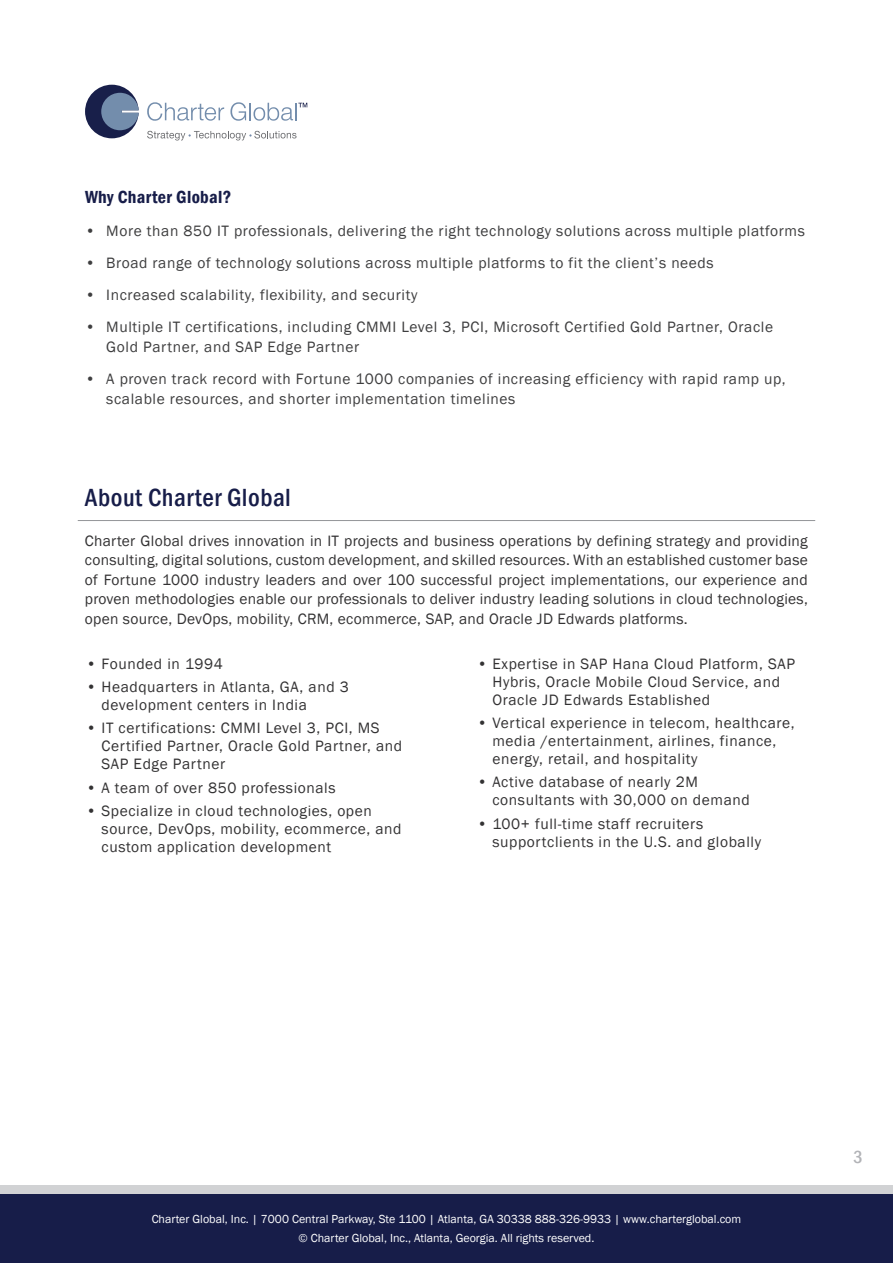
<style>
.page{position:relative;width:893px;height:1263px;background:#fff}
.page>*{position:absolute;margin:0;border:0;box-sizing:border-box;transform-origin:0 0}
.t1{font:500 condensed 25.5px "Franklin Gothic";letter-spacing:.02em;color:#171d49}
.t2{font:600 condensed 18px "Franklin Gothic";letter-spacing:.02em;color:#171d49}
.t3{font:500 condensed 18px "Franklin Gothic";color:#b2b3b7}
.t4{font:15.45px/18px "Franklin Gothic";letter-spacing:.04em;color:#333233}
.t5{font:15.45px/19.5px "Franklin Gothic";letter-spacing:.04em;color:#3e3e3f}
.t6{font:12px/19.5px "Franklin Gothic";color:#fff;text-align:center}
</style>
<div class="page">
<div style="left:0;top:1194px;width:893px;height:69px;background:#171d49"></div>
<div style="left:0;top:1185px;width:893px;height:9px;background:#d1d2d4"></div>
<div style="left:85px;top:85px;width:54px;height:53px;background:#181f4a;border-radius:26px"></div>
<div style="left:101px;top:93px;width:38px;height:37px;background:#738dac;border-radius:18px"></div>
<svg style="left:147px;top:102px;width:77px;height:19px"></svg>
<svg style="left:230px;top:102px;width:77px;height:19px"></svg>
<svg style="left:147px;top:131px;width:150px;height:10px"></svg>
<hr style="left:78px;top:520px;width:737px;height:1px;background:#939598">
<p class="t2" style="left:85px;top:185px;width:148px">Why Charter Global?</p>
<p class="t5" style="left:85px;top:221px;width:721px">• More than 850 IT professionals, delivering the right technology solutions across multiple platforms</p>
<p class="t5" style="left:85px;top:253px;width:630px">• Broad range of technology solutions across multiple platforms to fit the client’s needs</p>
<p class="t5" style="left:85px;top:285px;width:334px">• Increased scalability, flexibility, and security</p>
<p class="t5" style="left:106px;top:318px;width:668px;text-indent:-21px">• Multiple IT certifications, including CMMI Level 3, PCI, Microsoft Certified Gold Partner, Oracle<br>Gold Partner, and SAP Edge Partner</p>
<p class="t5" style="left:106px;top:369px;width:681px;text-indent:-21px">• A proven track record with Fortune 1000 companies of increasing efficiency with rapid ramp up, scalable resources, and shorter implementation timelines</p>
<p class="t1" style="left:85px;top:481px;width:208px">About Charter Global</p>
<p class="t4" style="left:85px;top:531px;width:725px;line-height:19.5px;text-align:justify">Charter Global drives innovation in IT projects and business operations by defining strategy and providing consulting, digital solutions, custom development, and skilled resources. With an established customer base of Fortune 1000 industry leaders and over 100 successful project implementations, our experience and proven methodologies enable our professionals to deliver industry leading solutions in cloud technologies, open source, DevOps, mobility, CRM, ecommerce, SAP, and Oracle JD Edwards platforms.</p>
<p class="t4" style="left:86px;top:655px;width:138px">• Founded in 1994</p>
<p class="t4" style="left:102px;top:678px;width:249px;text-indent:-15px">• Headquarters in Atlanta, GA, and 3 development centers in India</p>
<p class="t4" style="left:102px;top:720px;width:302px;text-indent:-15px">• IT certifications: CMMI Level 3, PCI, MS<br>Certified Partner, Oracle Gold Partner, and<br>SAP Edge Partner</p>
<p class="t4" style="left:86px;top:779px;width:251px">• A team of over 850 professionals</p>
<p class="t4" style="left:102px;top:802px;width:302px;text-indent:-15px">• Specialize in cloud technologies, open source, DevOps, mobility, ecommerce, and custom application development</p>
<p class="t4" style="left:492px;top:655px;width:304px;text-indent:-15px">• Expertise in SAP Hana Cloud Platform, SAP<br>Hybris, Oracle Mobile Cloud Service, and<br>Oracle JD Edwards Established</p>
<p class="t4" style="left:492px;top:714px;width:304px;text-indent:-15px">• Vertical experience in telecom, healthcare, media /entertainment, airlines, finance, energy, retail, and hospitality</p>
<p class="t4" style="left:492px;top:774px;width:259px;text-indent:-15px">• Active database of nearly 2M consultants with 30,000 on demand</p>
<p class="t4" style="left:492px;top:815px;width:270px;text-indent:-15px">• 100+ full-time staff recruiters supportclients in the U.S. and globally</p>
<p class="t6" style="left:152px;top:1209px;width:591px">Charter Global, Inc. | 7000 Central Parkway, Ste 1100 | Atlanta, GA 30338 888-326-9933 | www.charterglobal.com © Charter Global, Inc., Atlanta, Georgia. All rights reserved.</p>
<p class="t3" style="left:853px;top:1145px;width:11px">3</p>
</div>
